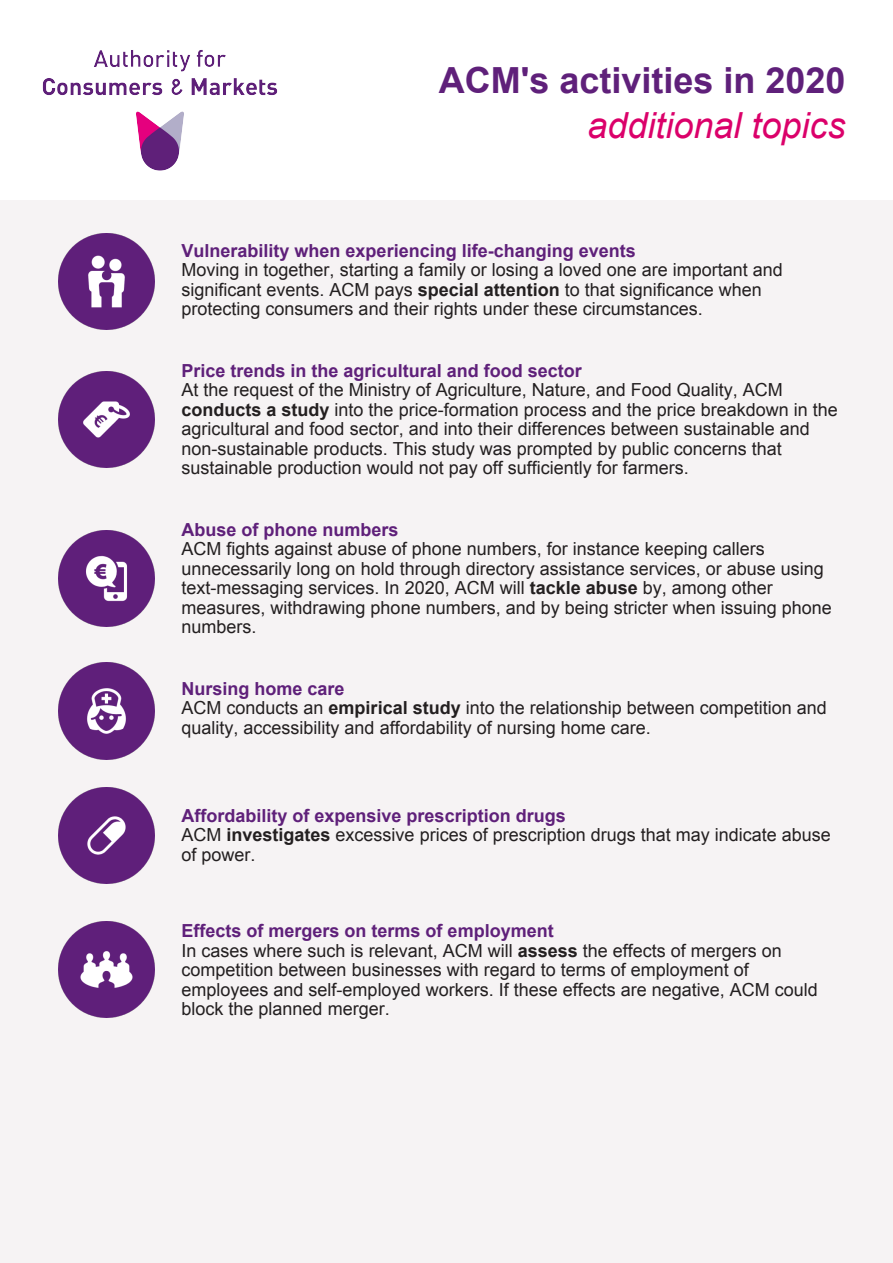
<style>
.page{position:relative;width:893px;height:1263px;background:#fff}
.page>*{position:absolute;margin:0;border:0;box-sizing:border-box;transform-origin:0 0}
.t1{font:700 36px "Arial";color:#5f207a}
.t2{font:italic 36px "Arial";color:#db006a}
.t3{font:18px/19.5px "Arial";color:#231f20}
.s1{font-weight:700;color:#5f207a}
.s2{font-weight:700}
</style>
<div class="page">
<div style="left:0;top:199px;width:893px;height:1064px;background:#f6f3f4"></div>
<img style="left:42px;top:50px;width:236px;height:121px">
<img style="left:58px;top:233px;width:96px;height:96px">
<img style="left:58px;top:372px;width:96px;height:96px">
<img style="left:58px;top:663px;width:96px;height:96px">
<img style="left:58px;top:788px;width:96px;height:96px">
<img style="left:58px;top:921px;width:96px;height:96px">
<img style="left:58px;top:531px;width:96px;height:96px">
<h1 class="t1" style="left:439px;top:57px;width:408px">ACM's activities in 2020</h1>
<h1 class="t2" style="left:587px;top:102px;width:260px">additional topics</h1>
<p class="t3" style="left:182px;top:241px;width:603px"><span class="s1">Vulnerability when experiencing life-changing events<br></span>Moving in together, starting a family or losing a loved one are important and significant events. ACM pays <span class="s2">special attention</span> to that significance when protecting consumers and their rights under these circumstances.</p>
<p class="t3" style="left:182px;top:361px;width:658px"><span class="s1">Price trends in the agricultural and food sector<br></span>At the request of the Ministry of Agriculture, Nature, and Food Quality, ACM <span class="s2">conducts a study</span> into the price-formation process and the price breakdown in the agricultural and food sector, and into their differences between sustainable and non-sustainable products. This study was prompted by public concerns that sustainable production would not pay off sufficiently for farmers.</p>
<p class="t3" style="left:182px;top:520px;width:652px"><span class="s1">Abuse of phone numbers<br></span>ACM fights against abuse of phone numbers, for instance keeping callers unnecessarily long on hold through directory assistance services, or abuse using text-messaging services. In 2020, ACM will <span class="s2">tackle abuse</span> by, among other measures, withdrawing phone numbers, and by being stricter when issuing phone numbers.</p>
<p class="t3" style="left:182px;top:679px;width:647px"><span class="s1">Nursing home care<br></span>ACM conducts an <span class="s2">empirical study</span> into the relationship between competition and quality, accessibility and affordability of nursing home care.</p>
<p class="t3" style="left:182px;top:806px;width:651px"><span class="s1">Affordability of expensive prescription drugs<br></span>ACM <span class="s2">investigates</span> excessive prices of prescription drugs that may indicate abuse of power.</p>
<p class="t3" style="left:182px;top:921px;width:638px"><span class="s1">Effects of mergers on terms of employment<br></span>In cases where such is relevant, ACM will <span class="s2">assess</span> the effects of mergers on competition between businesses with regard to terms of employment of employees and self-employed workers. If these effects are negative, ACM could block the planned merger.</p>
</div>
